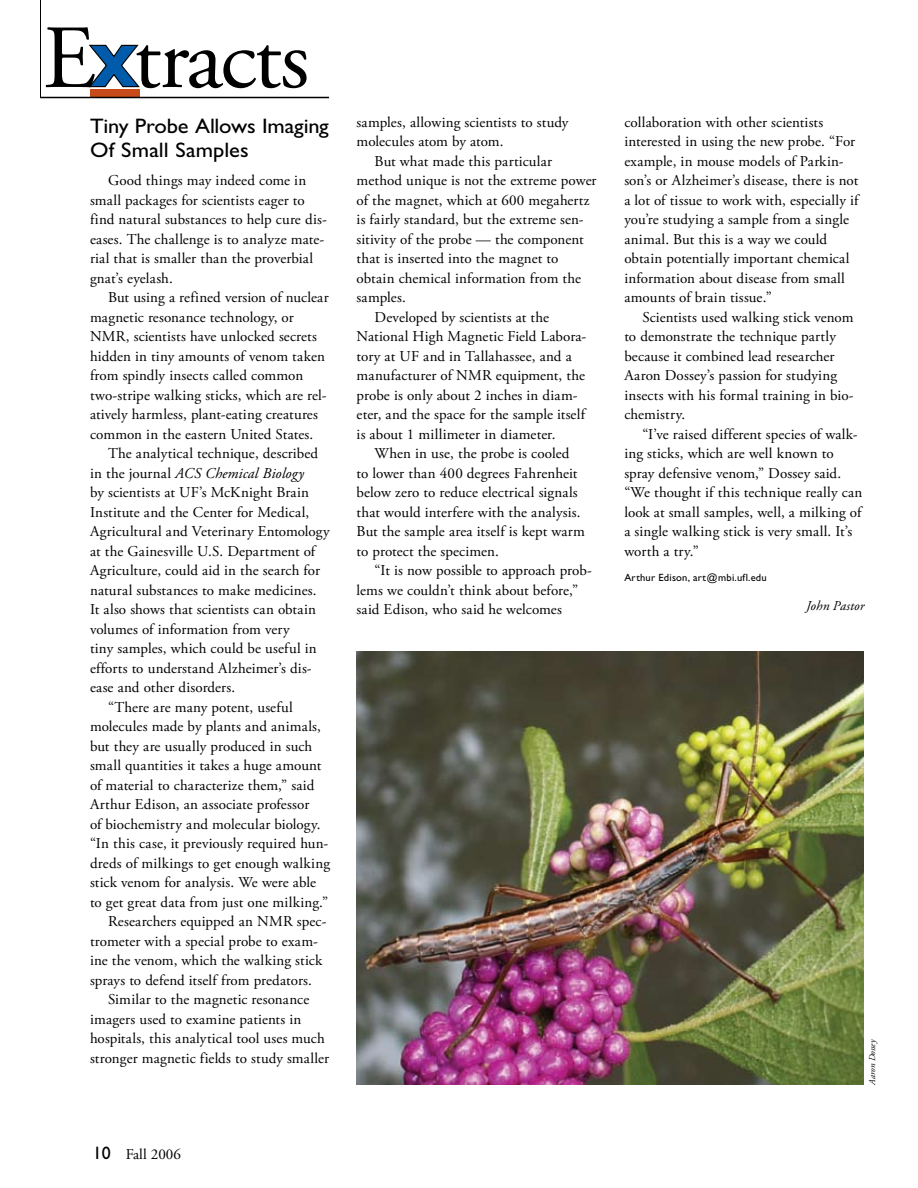
<style>
.page{position:relative;width:918px;height:1188px;background:#fff}
.page>*{position:absolute;margin:0;border:0;box-sizing:border-box;transform-origin:0 0}
.t1{font:90px "Adobe Garamond Pro";letter-spacing:-.025em;color:#000}
.t2{font:21px/24px "Gill Sans";letter-spacing:-.005em;color:#000;scale:1.07 1}
.t3{font:15px/19.5px "Adobe Garamond Pro";letter-spacing:.01em;color:#000}
.t4{font:italic 15px "Adobe Garamond Pro";letter-spacing:.005em;color:#000}
.t5{font:15px "Adobe Garamond";color:#000}
.t6{font:italic 13.5px "Adobe Garamond Pro";letter-spacing:.005em;color:#000}
.t7{font:10.5px "Gill Sans";letter-spacing:.02em;color:#000}
.t8{font:italic 9px "Adobe Garamond Pro";letter-spacing:-.005em;color:#000}
.s1{font-family:"Gill Sans";font-weight:700;font-size:87px;color:#005bab}
.s2{font-style:normal}
.s3{font-family:"Gill Sans";font-size:18px}
</style>
<div class="page">
<hr style="left:40px;top:0;width:1px;height:98px;background:#000">
<svg style="left:88px;top:44px;width:52px;height:44px"></svg>
<div style="left:90px;top:89px;width:50px;height:9px;background:#c74a1b"></div>
<hr style="left:40px;top:97px;width:289px;height:1px;background:#000">
<img style="left:357px;top:651px;width:507px;height:433px">
<h1 class="t1" style="left:43px;top:4px;width:268px">E<span class="s1">x</span>tracts</h1>
<h2 class="t2" style="left:90px;top:114px;width:225px">Tiny Probe Allows Imaging<br>Of Small Samples</h2>
<p class="t3" style="left:90px;top:171px;width:238px;text-indent:18px">Good things may indeed come in small packages for scientists eager to find natural substances to help cure dis&shy;eases. The challenge is to analyze mate&shy;rial that is smaller than the proverbial gnat’s eyelash.</p>
<p class="t3" style="left:90px;top:288px;width:240px;text-indent:18px">But using a refined version of nuclear magnetic resonance technology, or NMR, scientists have unlocked secrets hidden in tiny amounts of venom taken from spindly insects called common two-stripe walking sticks, which are rel&shy;atively harmless, plant-eating creatures common in the eastern United States.</p>
<p class="t3" style="left:108px;top:444px;width:212px">The analytical technique, described</p>
<p class="t4" style="left:90px;top:464px;width:215px"><span class="s2">in the journal</span> ACS Chemical Biology</p>
<p class="t3" style="left:90px;top:483px;width:221px">by scientists at UF’s McKnight Brain</p>
<p class="t3" style="left:90px;top:503px;width:221px">Institute and the Center for Medical,</p>
<p class="t3" style="left:90px;top:522px;width:241px">Agricultural and Veterinary Entomology</p>
<p class="t3" style="left:90px;top:542px;width:227px">at the Gainesville U.S. Department of</p>
<p class="t3" style="left:90px;top:561px;width:232px">Agriculture, could aid in the search for</p>
<p class="t3" style="left:90px;top:581px;width:228px">natural substances to make medicines.</p>
<p class="t3" style="left:90px;top:600px;width:227px">It also shows that scientists can obtain</p>
<p class="t3" style="left:90px;top:620px;width:201px">volumes of information from very</p>
<p class="t3" style="left:90px;top:639px;width:228px">tiny samples, which could be useful in</p>
<p class="t3" style="left:90px;top:659px;width:223px">efforts to understand Alzheimer’s dis-</p>
<p class="t3" style="left:90px;top:678px;width:147px">ease and other disorders.</p>
<p class="t3" style="left:108px;top:698px;width:186px">“There are many potent, useful</p>
<p class="t3" style="left:90px;top:717px;width:233px">molecules made by plants and animals,</p>
<p class="t3" style="left:90px;top:737px;width:224px">but they are usually produced in such</p>
<p class="t3" style="left:90px;top:756px;width:233px">small quantities it takes a huge amount</p>
<p class="t3" style="left:90px;top:776px;width:226px">of material to characterize them,” said</p>
<p class="t3" style="left:90px;top:795px;width:221px">Arthur Edison, an associate professor</p>
<p class="t3" style="left:90px;top:815px;width:232px">of biochemistry and molecular biology.</p>
<p class="t3" style="left:90px;top:834px;width:240px">“In this case, it previously required hun-</p>
<p class="t3" style="left:90px;top:854px;width:242px">dreds of milkings to get enough walking</p>
<p class="t3" style="left:90px;top:873px;width:228px">stick venom for analysis. We were able</p>
<p class="t3" style="left:90px;top:893px;width:240px">to get great data from just one milking.”</p>
<p class="t3" style="left:108px;top:912px;width:220px">Researchers equipped an NMR spec-</p>
<p class="t3" style="left:90px;top:932px;width:229px">trometer with a special probe to exam-</p>
<p class="t3" style="left:90px;top:951px;width:234px">ine the venom, which the walking stick</p>
<p class="t3" style="left:90px;top:971px;width:223px">sprays to defend itself from predators.</p>
<p class="t3" style="left:108px;top:990px;width:203px">Similar to the magnetic resonance</p>
<p class="t3" style="left:90px;top:1010px;width:213px">imagers used to examine patients in</p>
<p class="t3" style="left:90px;top:1029px;width:236px">hospitals, this analytical tool uses much</p>
<p class="t3" style="left:90px;top:1049px;width:241px">stronger magnetic fields to study smaller</p>
<p class="t3" style="left:357px;top:113px;width:213px">samples, allowing scientists to study molecules atom by atom.</p>
<p class="t3" style="left:375px;top:152px;width:179px">But what made this particular</p>
<p class="t3" style="left:357px;top:171px;width:241px">method unique is not the extreme power</p>
<p class="t3" style="left:357px;top:191px;width:234px">of the magnet, which at 600 megahertz</p>
<p class="t3" style="left:357px;top:210px;width:229px">is fairly standard, but the extreme sen-</p>
<p class="t3" style="left:357px;top:230px;width:229px">sitivity of the probe — the component</p>
<p class="t3" style="left:357px;top:249px;width:203px">that is inserted into the magnet to</p>
<p class="t3" style="left:357px;top:269px;width:226px">obtain chemical information from the</p>
<p class="t3" style="left:357px;top:288px;width:51px">samples.</p>
<p class="t3" style="left:375px;top:308px;width:176px">Developed by scientists at the</p>
<p class="t3" style="left:357px;top:327px;width:231px">National High Magnetic Field Labora-</p>
<p class="t3" style="left:357px;top:347px;width:217px">tory at UF and in Tallahassee, and a</p>
<p class="t3" style="left:357px;top:366px;width:230px">manufacturer of NMR equipment, the</p>
<p class="t3" style="left:357px;top:386px;width:222px">probe is only about 2 inches in diam-</p>
<p class="t3" style="left:357px;top:405px;width:230px">eter, and the space for the sample itself</p>
<p class="t3" style="left:357px;top:425px;width:201px">is about 1 millimeter in diameter.</p>
<p class="t3" style="left:375px;top:444px;width:196px">When in use, the probe is cooled</p>
<p class="t3" style="left:357px;top:464px;width:222px">to lower than 400 degrees Fahrenheit</p>
<p class="t3" style="left:357px;top:483px;width:223px">below zero to reduce electrical signals</p>
<p class="t3" style="left:357px;top:503px;width:225px">that would interfere with the analysis.</p>
<p class="t3" style="left:357px;top:522px;width:230px">But the sample area itself is kept warm</p>
<p class="t3" style="left:357px;top:542px;width:144px">to protect the specimen.</p>
<p class="t3" style="left:375px;top:561px;width:219px">“It is now possible to approach prob-</p>
<p class="t3" style="left:357px;top:581px;width:223px">lems we couldn’t think about before,”</p>
<p class="t3" style="left:357px;top:600px;width:207px">said Edison, who said he welcomes</p>
<p class="t5" style="left:93px;top:1147px;width:89px"><span class="s3">10</span> Fall 2006</p>
<p class="t3" style="left:624px;top:113px;width:236px">collaboration with other scientists interested in using the new probe. “For example, in mouse models of Parkin&shy;son’s or Alzheimer’s disease, there is not a lot of tissue to work with, especially if you’re studying a sample from a single animal. But this is a way we could obtain potentially important chemical information about disease from small amounts of brain tissue.”</p>
<p class="t3" style="left:624px;top:308px;width:231px;text-indent:18px">Scientists used walking stick venom to demonstrate the technique partly because it combined lead researcher Aaron Dossey’s passion for studying insects with his formal training in bio&shy;chemistry.</p>
<p class="t3" style="left:624px;top:425px;width:240px;text-indent:18px">“I’ve raised different species of walk&shy;ing sticks, which are well known to spray defensive venom,” Dossey said. “We thought if this technique really can look at small samples, well, a milking of a single walking stick is very small. It’s worth a try.”</p>
<p class="t7" style="left:624px;top:571px;width:144px">Arthur Edison, art@mbi.ufl.edu</p>
<p class="t6" style="left:806px;top:598px;width:60px">John Pastor</p>
<p class="t8" style="left:867px;top:1084px;width:47px;rotate:-90deg">Aaron Dossey</p>
</div>
